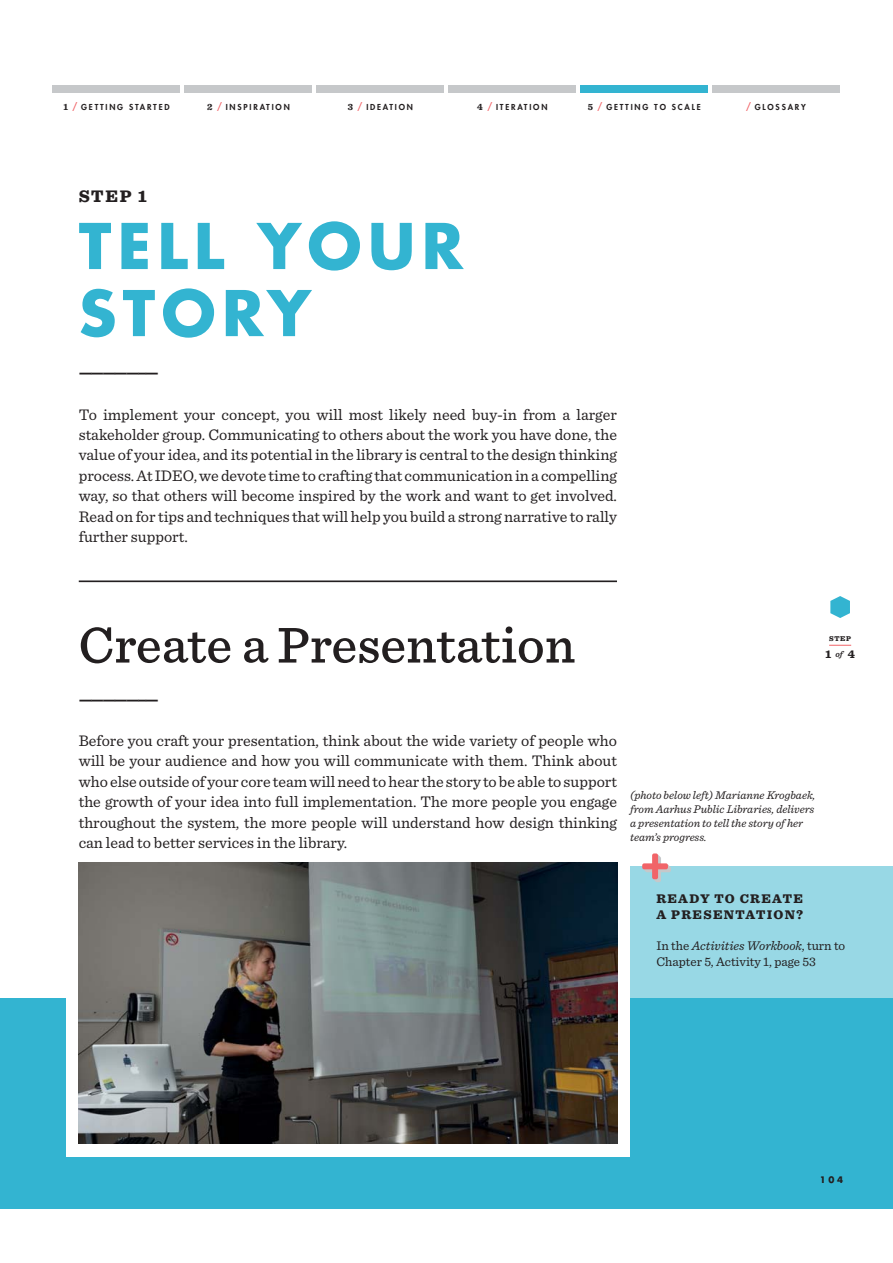
<style>
.page{position:relative;width:893px;height:1263px;background:#fff}
.page>*{position:absolute;margin:0;border:0;box-sizing:border-box;transform-origin:0 0}
.t1{font:700 61.2px/67.1px "Futura Std";letter-spacing:.1em;color:#33b4d1}
.t2{font:500 52.5px "Sentinel";color:#231f20}
.t3{font:900 17.55px "Sentinel";color:#231f20}
.t4{font:16.05px/20.4px "Sentinel";color:#231f20;text-align:justify}
.t5{font:13.2px/15.8px "Sentinel";color:#231f20}
.t6{font:900 13.2px/15.8px "Sentinel";letter-spacing:.1em;color:#231f20}
.t7{font:italic 11.7px/14px "Sentinel";color:#231f20}
.t8{font:900 11.7px "Sentinel";color:#231f20}
.t9{font:700 8.7px "Futura Std";color:#231f20}
.t10{font:800 7.95px "Futura Std";letter-spacing:.225em;color:#231f20}
.t11{font:900 7.35px "Sentinel";color:#231f20}
.s1{font-family:"Sentinel";font-weight:700;font-size:9.45px}
.s2{font-family:"Sentinel";font-weight:700;font-size:9.75px;color:#f16468}
.s3{font-weight:600;font-style:italic;font-size:8.7px}
.s4{font-weight:600;font-style:italic;font-size:7.35px}
.s5{font-style:italic}
</style>
<div class="page">
<div style="left:630px;top:866px;width:263px;height:133px;background:#98d8e5"></div>
<svg style="left:642px;top:853px;width:29px;height:29px"></svg>
<div style="left:0;top:999px;width:893px;height:210px;background:#33b4d1"></div>
<div style="left:66px;top:159px;width:564px;height:997px;background:#fff"></div>
<img style="left:79px;top:862px;width:538px;height:281px">
<div style="left:712px;top:85px;width:128px;height:8px;background:#c6c8ca"></div>
<div style="left:448px;top:85px;width:128px;height:8px;background:#c6c8ca"></div>
<div style="left:184px;top:85px;width:128px;height:8px;background:#c6c8ca"></div>
<div style="left:580px;top:85px;width:128px;height:8px;background:#33b4d1"></div>
<div style="left:316px;top:85px;width:128px;height:8px;background:#c6c8ca"></div>
<div style="left:53px;top:85px;width:127px;height:8px;background:#c6c8ca"></div>
<svg style="left:829px;top:645px;width:22px;height:1px"></svg>
<svg style="left:830px;top:596px;width:20px;height:22px"></svg>
<hr style="left:79px;top:580px;width:538px;height:2px;background:#231f20">
<p class="t10" style="left:63px;top:103px;width:108px"><span class="s1">1</span> <span class="s2">/</span> GETTING STARTED</p>
<p class="t10" style="left:207px;top:103px;width:84px"><span class="s1">2</span> <span class="s2">/</span> INSPIRATION</p>
<p class="t10" style="left:348px;top:103px;width:67px"><span class="s1">3</span> <span class="s2">/</span> IDEATION</p>
<p class="t10" style="left:477px;top:103px;width:72px"><span class="s1">4</span> <span class="s2">/</span> ITERATION</p>
<p class="t10" style="left:588px;top:103px;width:114px"><span class="s1">5</span> <span class="s2">/</span> GETTING TO SCALE</p>
<p class="t10" style="left:747px;top:103px;width:61px"><span class="s2">/</span> GLOSSARY</p>
<p class="t3" style="left:79px;top:190px;width:70px">STEP 1</p>
<h1 class="t1" style="left:79px;top:214px;width:386px">TELL YOUR<br>STORY</h1>
<p class="t3" style="left:79px;top:367px;width:82px">—————–—</p>
<p class="t4" style="left:79px;top:405px;width:540px">To implement your concept, you will most likely need buy-in from a larger stakeholder group. Communicating to others about the work you have done, the value of your idea, and its potential in the library is central to the design thinking process. At IDEO, we devote time to crafting that communication in a compelling way, so that others will become inspired by the work and want to get involved.<br>Read on for tips and techniques that will help you build a strong narrative to rally further support.</p>
<h2 class="t2" style="left:79px;top:625px;width:498px">Create a Presentation</h2>
<p class="t11" style="left:829px;top:636px;width:24px">STEP</p>
<p class="t8" style="left:825px;top:650px;width:31px">1 <span class="s3">of</span> <span class="s4">-</span>4</p>
<p class="t3" style="left:79px;top:693px;width:82px">—————–—</p>
<p class="t4" style="left:79px;top:731px;width:540px">Before you craft your presentation, think about the wide variety of people who will be your audience and how you will communicate with them. Think about who else outside of your core team will need to hear the story to be able to support the growth of your idea into full implementation. The more people you engage throughout the system, the more people will understand how design thinking can lead to better services in the library.</p>
<p class="t7" style="left:630px;top:788px;width:187px">(photo below left) Marianne Krogbaek, from Aarhus Public Libraries, delivers a presentation to tell the story of her team’s progress.</p>
<p class="t6" style="left:656px;top:892px;width:148px">READY TO CREATE<br>A PRESENTATION?</p>
<p class="t5" style="left:656px;top:938px;width:190px">In the <span class="s5">Activities Workbook</span>, turn to<br>Chapter 5, Activity 1, page 53</p>
<p class="t9" style="left:820px;top:1175px;width:25px">104</p>
</div>
